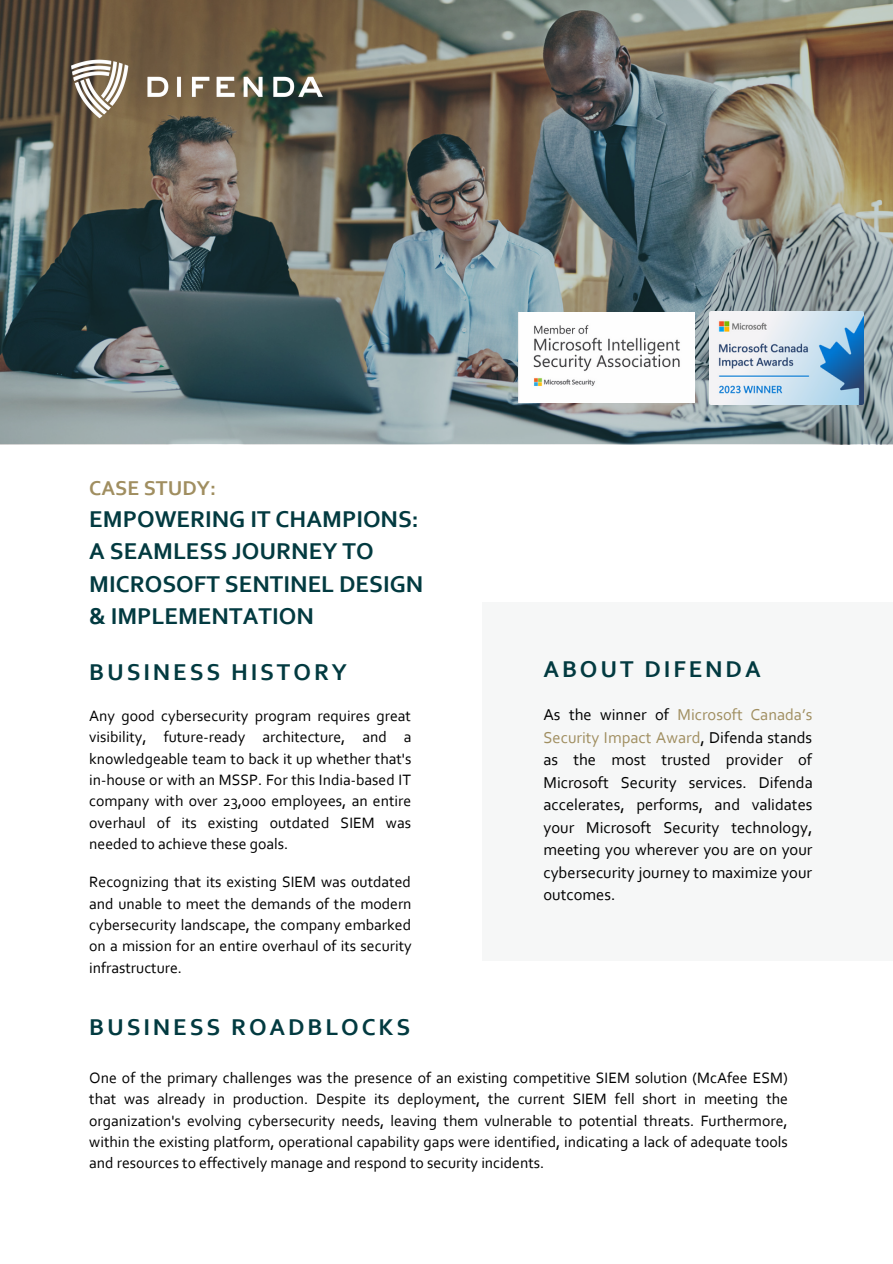
<style>
.page{position:relative;width:893px;height:1264px;background:#fff}
.page>*{position:absolute;margin:0;border:0;box-sizing:border-box;transform-origin:0 0}
.t1{font:700 24px/32.5px "Corbel";color:#023a40}
.t2{font:700 24px "Corbel";letter-spacing:.12em;color:#023a40}
.t3{font:700 21px "Corbel";color:#a08e60}
.t4{font:16.5px/22.5px "Corbel";color:#000;text-align:justify}
.t5{font:15.75px/21.3px "Corbel";color:#000;text-align:justify}
.s1{color:#a08e60}
</style>
<div class="page">
<img style="left:0;top:0;width:892px;height:444px">
<img style="left:55px;top:49px;width:284px;height:81px">
<div style="left:482px;top:602px;width:410px;height:358px;background:#f1f2f2"></div>
<img style="left:709px;top:312px;width:154px;height:92px">
<img style="left:519px;top:312px;width:175px;height:90px">
<p class="t3" style="left:89px;top:479px;width:128px">CASE STUDY:</p>
<p class="t1" style="left:89px;top:504px;width:335px">EMPOWERING IT CHAMPIONS:<br>A SEAMLESS JOURNEY TO<br>MICROSOFT SENTINEL DESIGN &amp; IMPLEMENTATION</p>
<p class="t2" style="left:89px;top:662px;width:259px">BUSINESS HISTORY</p>
<p class="t2" style="left:543px;top:659px;width:219px">ABOUT DIFENDA</p>
<p class="t5" style="left:89px;top:706px;width:324px">Any good cybersecurity program requires great visibility, future-ready architecture, and a knowledgeable team to back it up whether that's in-house or with an MSSP. For this India-based IT company with over 23,000 employees, an entire overhaul of its existing outdated SIEM was needed to achieve these goals.</p>
<p class="t5" style="left:89px;top:872px;width:324px">Recognizing that its existing SIEM was outdated and unable to meet the demands of the modern cybersecurity landscape, the company embarked on a mission for an entire overhaul of its security infrastructure.</p>
<p class="t4" style="left:543px;top:705px;width:271px">As the winner of <span class="s1">Microsoft Canada’s Security Impact Award</span>, Difenda stands as the most trusted provider of Microsoft Security services. Difenda accelerates, performs, and validates your Microsoft Security technology, meeting you wherever you are on your cybersecurity journey to maximize your outcomes.</p>
<p class="t2" style="left:89px;top:1017px;width:322px">BUSINESS ROADBLOCKS</p>
<p class="t5" style="left:89px;top:1068px;width:700px">One of the primary challenges was the presence of an existing competitive SIEM solution (McAfee ESM) that was already in production. Despite its deployment, the current SIEM fell short in meeting the organization's evolving cybersecurity needs, leaving them vulnerable to potential threats. Furthermore, within the existing platform, operational capability gaps were identified, indicating a lack of adequate tools and resources to effectively manage and respond to security incidents.</p>
</div>
